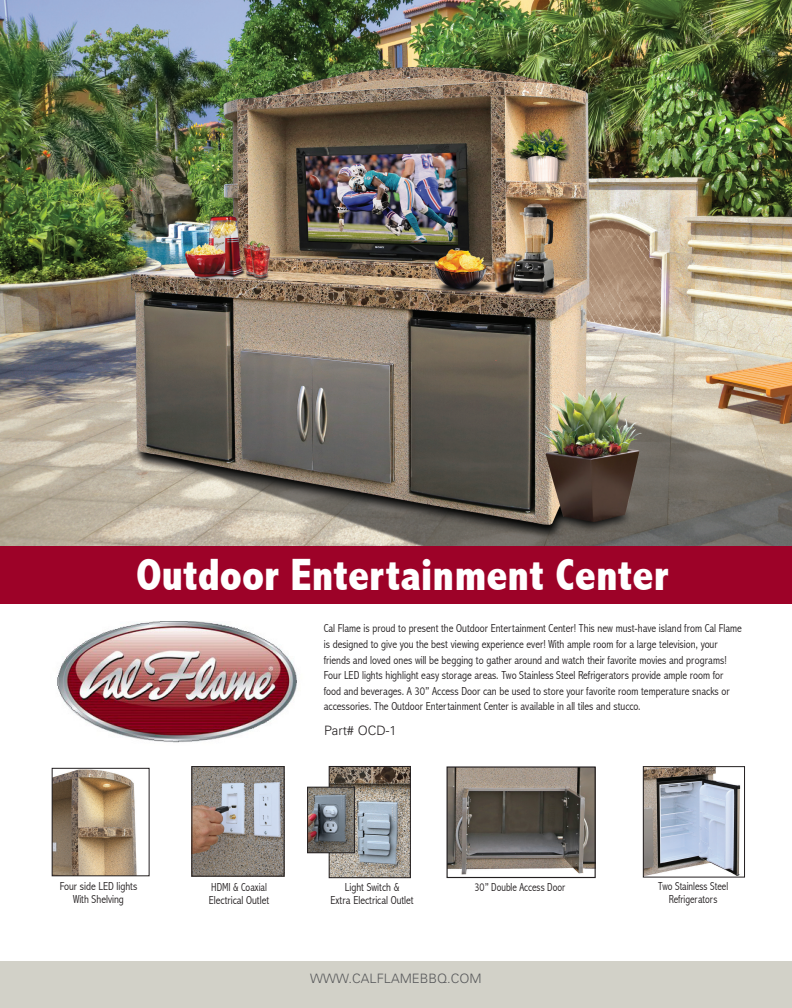
<style>
.page{position:relative;width:792px;height:1008px;background:#fff}
.page>*{position:absolute;margin:0;border:0;box-sizing:border-box;transform-origin:0 0}
.t1{font:800 condensed 45.3px "Abadi";color:#fff}
.t2{font:300 12.9px "Univers";color:#57585a}
.t3{font:300 12.9px "Univers";color:#231f20}
.t4{font:300 condensed 11.6px/15.5px "Abadi";color:#231f20}
.t5{font:300 condensed 11.6px "Abadi";color:#231f20;scale:.95 1}
</style>
<div class="page">
<img style="left:0;top:0;width:791px;height:546px">
<div style="left:0;top:961px;width:792px;height:47px;background:#d2d1c8"></div>
<div style="left:0;top:546px;width:792px;height:58px;background:#9d0228"></div>
<img style="left:54px;top:770px;width:83px;height:104px">
<div style="left:52px;top:768px;width:98px;height:108px;border:1px solid #231f20"></div>
<img style="left:194px;top:768px;width:88px;height:106px">
<div style="left:192px;top:766px;width:92px;height:110px;border:1px solid #231f20"></div>
<img style="left:645px;top:768px;width:96px;height:107px">
<div style="left:643px;top:766px;width:102px;height:111px;border:1px solid #231f20"></div>
<img style="left:331px;top:768px;width:78px;height:108px">
<div style="left:329px;top:766px;width:82px;height:112px;border:1px solid #231f20"></div>
<img style="left:309px;top:789px;width:44px;height:62px">
<div style="left:307px;top:787px;width:48px;height:66px;border:1px solid #231f20"></div>
<img style="left:449px;top:768px;width:145px;height:107px">
<div style="left:447px;top:766px;width:149px;height:112px;border:1px solid #231f20"></div>
<img style="left:57px;top:621px;width:240px;height:122px">
<p class="t1" style="left:136px;top:548px;width:533px">Outdoor Entertainment Center</p>
<p class="t4" style="left:324px;top:621px;width:419px">Cal Flame is proud to present the Outdoor Entertainment Center! This new must-have island from Cal Flame is designed to give you the best viewing experience ever! With ample room for a large television, your friends and loved ones will be begging to gather around and watch their favorite movies and programs!<br>Four LED lights highlight easy storage areas. Two Stainless Steel Refrigerators provide ample room for</p>
<p class="t4" style="left:324px;top:683px;width:407px">food and beverages. A 30” Access Door can be used to store your favorite room temperature snacks or</p>
<p class="t4" style="left:324px;top:698px;width:318px">accessories. The Outdoor Entertainment Center is available in all tiles and stucco.</p>
<p class="t4" style="left:60px;top:879px;width:79px">Four side LED lights</p>
<p class="t4" style="left:73px;top:892px;width:52px">With Shelving</p>
<p class="t3" style="left:324px;top:723px;width:74px">Part# OCD-1</p>
<p class="t5" style="left:211px;top:880px;width:60px">HDMI &amp; Coaxial</p>
<p class="t4" style="left:209px;top:892px;width:62px">Electrical Outlet</p>
<p class="t4" style="left:345px;top:879px;width:56px">Light Switch &amp;</p>
<p class="t4" style="left:331px;top:892px;width:85px">Extra Electrical Outlet</p>
<p class="t5" style="left:475px;top:880px;width:97px">30” Double Access Door</p>
<p class="t2" style="left:310px;top:971px;width:173px">WWW.CALFLAMEBBQ.COM</p>
<p class="t5" style="left:658px;top:879px;width:75px">Two Stainless Steel</p>
<p class="t5" style="left:669px;top:892px;width:53px">Refrigerators</p>
</div>
